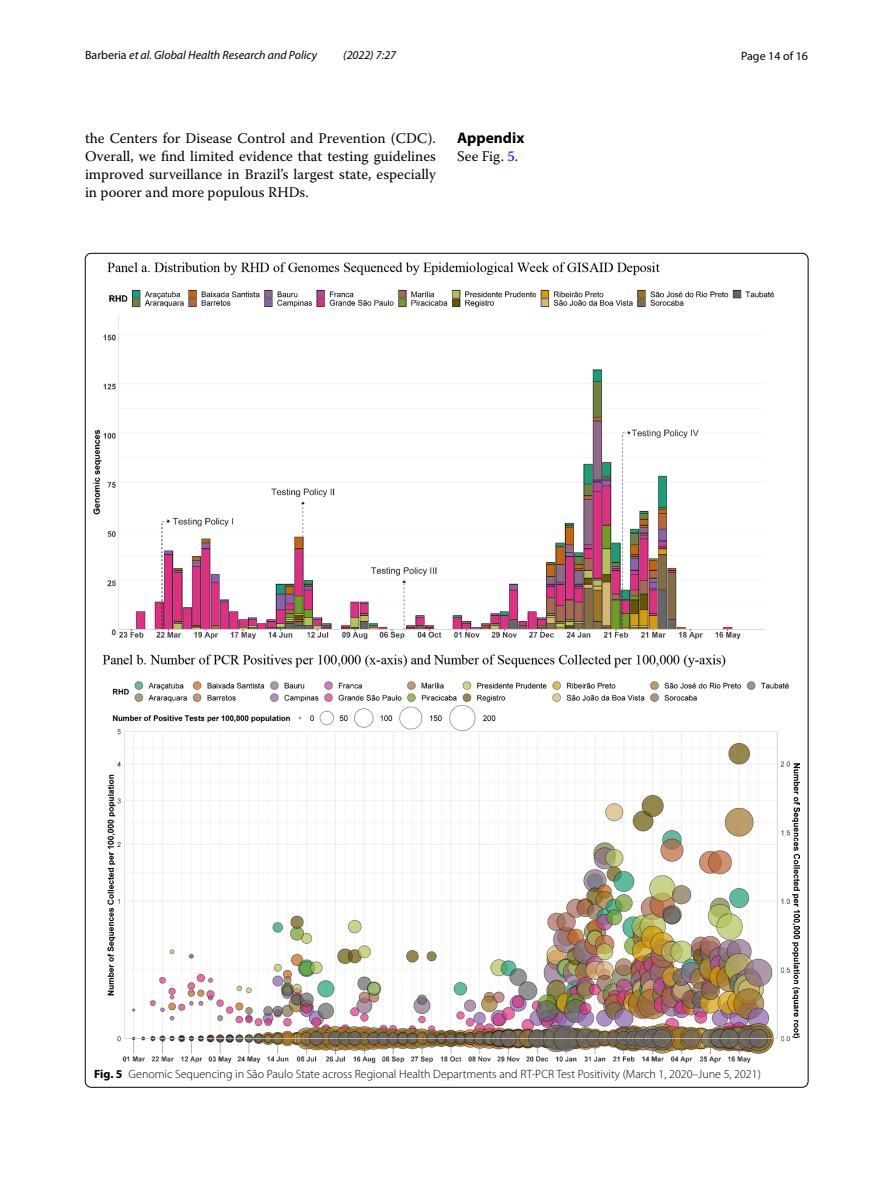
<style>
.page{position:relative;width:893px;height:1187px;background:#fff}
.page>*{position:absolute;margin:0;border:0;box-sizing:border-box;transform-origin:0 0}
.t1{font:700 15.45px "Myriad Pro";color:#000}
.t2{font:14.7px/18px "Warnock Pro";color:#000;text-align:justify}
.t3{font:300 12px "Myriad Pro";color:#000}
.t4{font:italic 12px "Myriad Pro";color:#000}
.t5{font:12px "Myriad Pro";color:#000}
.s1{font-style:normal}
.s2{color:#00f}
.s3{font-weight:700}
</style>
<div class="page">
<img style="left:94px;top:262px;width:706px;height:800px">
<p class="t4" style="left:85px;top:48px;width:234px"><span class="s1">Barberia</span> et al. Global Health Research and Policy</p>
<p class="t4" style="left:343px;top:48px;width:54px">(2022) 7:27</p>
<p class="t5" style="left:741px;top:48px;width:68px">Page 14 of 16</p>
<p class="t2" style="left:85px;top:128px;width:352px">the Centers for Disease Control and Prevention (CDC).<br>Overall, we find limited evidence that testing guidelines improved surveillance in Brazil’s largest state, especially in poorer and more populous RHDs.</p>
<p class="t1" style="left:457px;top:128px;width:69px">Appendix</p>
<p class="t2" style="left:457px;top:147px;width:63px">See Fig. <span class="s2">5</span>.</p>
<p class="t3" style="left:94px;top:1067px;width:668px"><span class="s3">Fig. 5</span> Genomic Sequencing in São Paulo State across Regional Health Departments and RT-PCR Test Positivity (March 1, 2020–June 5, 2021)</p>
</div>
